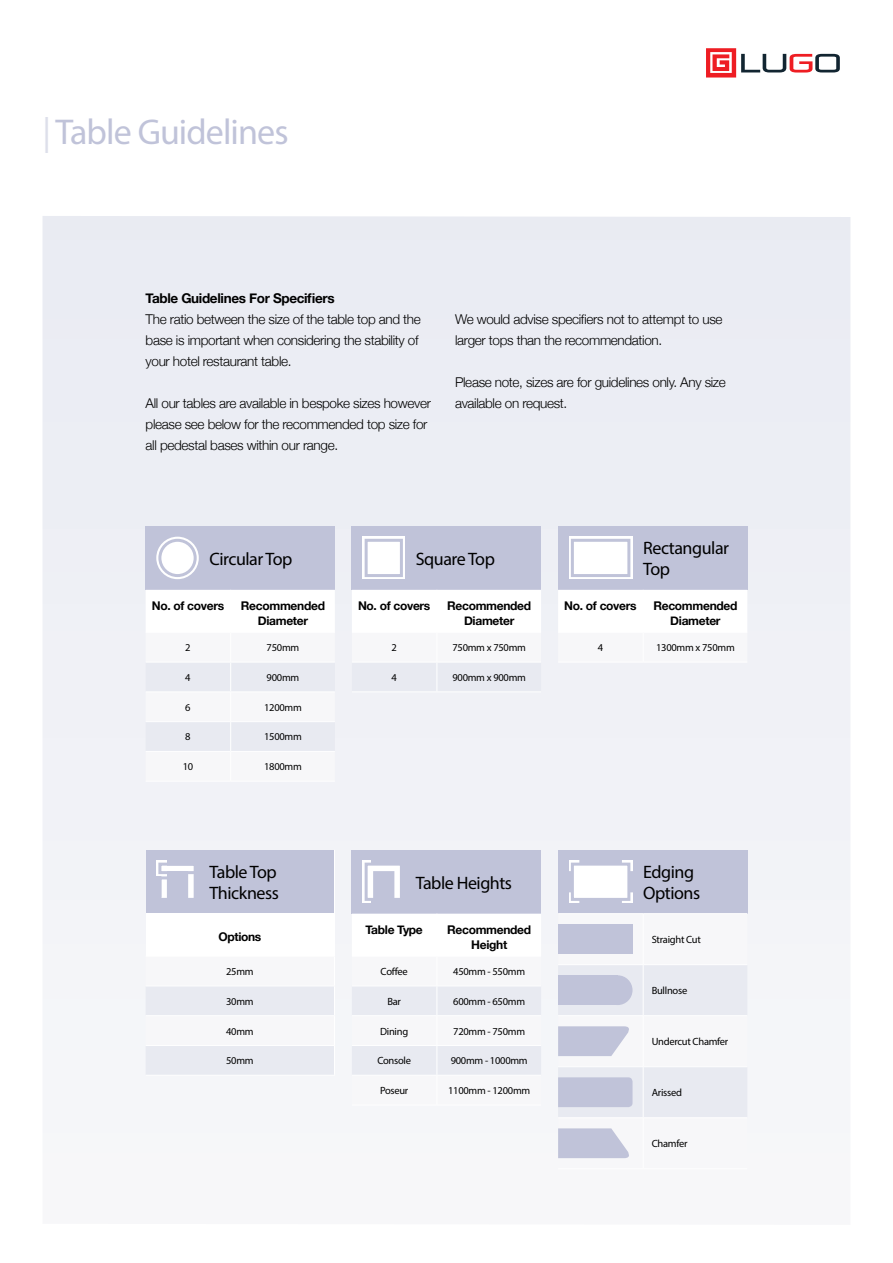
<style>
.page{position:relative;width:893px;height:1263px;background:#fff}
.page>*{position:absolute;margin:0;border:0;box-sizing:border-box;transform-origin:0 0}
.t1{font:36px "Myriad Pro";letter-spacing:-.025em;color:#c0c3d9}
.t2{font:18px/21px "Myriad Pro";letter-spacing:-.025em;color:#000}
.t3{font:300 13.5px/21px "Helvetica Neue";letter-spacing:-.025em;color:#000}
.t4{font:700 13.5px "Helvetica Neue";letter-spacing:-.025em;color:#000}
.t5{font:700 12px "Helvetica Neue";letter-spacing:-.025em;color:#000}
.t6{font:10.5px "Myriad Pro";letter-spacing:-.025em;color:#000}
.s1{color:#dddfea}
</style>
<div class="page">
<svg style="left:706px;top:48px;width:134px;height:30px"></svg>
<div style="left:43px;top:216px;width:807px;height:902px;background:#eceef4"></div>
<div style="left:146px;top:526px;width:189px;height:64px;background:#c0c3d9"></div>
<svg style="left:146px;top:590px;width:189px;height:191px"></svg>
<hr style="left:146px;top:781px;width:85px;height:1px;background:#fff">
<hr style="left:231px;top:781px;width:104px;height:1px;background:#fff">
<div style="left:146px;top:850px;width:188px;height:64px;background:#c0c3d9"></div>
<div style="left:146px;top:914px;width:188px;height:42px;background:#fff"></div>
<hr style="left:334px;top:850px;width:1px;height:64px;background:#fff">
<hr style="left:334px;top:914px;width:1px;height:42px;background:#fff">
<svg style="left:146px;top:956px;width:189px;height:119px"></svg>
<hr style="left:146px;top:1075px;width:189px;height:1px;background:#fff">
<div style="left:352px;top:526px;width:189px;height:64px;background:#c0c3d9"></div>
<svg style="left:352px;top:590px;width:189px;height:101px"></svg>
<hr style="left:352px;top:691px;width:85px;height:1px;background:#fff">
<hr style="left:437px;top:691px;width:104px;height:1px;background:#fff">
<div style="left:352px;top:850px;width:189px;height:64px;background:#c0c3d9"></div>
<svg style="left:352px;top:914px;width:189px;height:190px"></svg>
<hr style="left:352px;top:1104px;width:85px;height:1px;background:#fff">
<hr style="left:437px;top:1104px;width:104px;height:1px;background:#fff">
<div style="left:558px;top:526px;width:189px;height:64px;background:#c0c3d9"></div>
<svg style="left:558px;top:590px;width:189px;height:72px"></svg>
<hr style="left:558px;top:662px;width:85px;height:1px;background:#fff">
<hr style="left:643px;top:662px;width:104px;height:1px;background:#fff">
<div style="left:558px;top:850px;width:189px;height:64px;background:#c0c3d9"></div>
<svg style="left:558px;top:914px;width:189px;height:245px"></svg>
<hr style="left:558px;top:913px;width:85px;height:1px;background:#fff">
<hr style="left:643px;top:913px;width:104px;height:1px;background:#fff">
<hr style="left:643px;top:914px;width:1px;height:50px;background:#fff">
<hr style="left:558px;top:964px;width:85px;height:1px;background:#fff">
<hr style="left:643px;top:964px;width:104px;height:1px;background:#fff">
<hr style="left:643px;top:1118px;width:1px;height:50px;background:#fff">
<svg style="left:156px;top:537px;width:43px;height:42px"></svg>
<svg style="left:362px;top:537px;width:43px;height:42px"></svg>
<svg style="left:362px;top:860px;width:9px;height:43px"></svg>
<div style="left:569px;top:537px;width:63px;height:42px;background:linear-gradient(to right,#fafbfc,#fafbfc)"></div>
<svg style="left:569px;top:860px;width:63px;height:43px"></svg>
<div style="left:558px;top:924px;width:74px;height:30px;background:#c0c3d9"></div>
<svg style="left:558px;top:1128px;width:74px;height:30px;background:#c8cbdd"></svg>
<svg style="left:558px;top:965px;width:189px;height:153px"></svg>
<div style="left:160px;top:540px;width:35px;height:35px;background:#fff;border-radius:50%"></div>
<div style="left:158px;top:539px;width:39px;height:38px;border:3px solid #c0c3d9;border-radius:50%"></div>
<div style="left:365px;top:539px;width:38px;height:38px;background:#fff;border:3px solid #c0c3d9"></div>
<div style="left:365px;top:863px;width:38px;height:38px;background:#fff;border:3px solid #c0c3d9"></div>
<div style="left:373px;top:871px;width:21px;height:30px;background:#c0c3d9"></div>
<div style="left:571px;top:539px;width:59px;height:38px;background:#fff;border:3px solid #c0c3d9"></div>
<div style="left:567px;top:871px;width:68px;height:21px;background:#c0c3d9"></div>
<div style="left:579px;top:856px;width:43px;height:51px;background:#c0c3d9"></div>
<div style="left:603px;top:975px;width:29px;height:30px;background:#c0c3d9;border-radius:50%"></div>
<div style="left:571px;top:863px;width:59px;height:38px;background:#fff;border:3px solid #c0c3d9"></div>
<div style="left:156px;top:860px;width:11px;height:16px;background:#fff"></div>
<svg style="left:158px;top:862px;width:39px;height:38px"></svg>
<p class="t1" style="left:43px;top:110px;width:248px"><span class="s1">|</span> Table Guidelines</p>
<p class="t4" style="left:146px;top:288px;width:191px">Table Guidelines For Specifiers</p>
<p class="t3" style="left:146px;top:309px;width:277px">The ratio between the size of the table top and the base is important when considering the stability of</p>
<p class="t3" style="left:146px;top:351px;width:147px">your hotel restaurant table.</p>
<p class="t3" style="left:146px;top:393px;width:287px">All our tables are available in bespoke sizes however please see below for the recommended top size for all pedestal bases within our range.</p>
<p class="t3" style="left:455px;top:309px;width:269px">We would advise specifiers not to attempt to use larger tops than the recommendation.</p>
<p class="t3" style="left:455px;top:372px;width:272px">Please note, sizes are for guidelines only. Any size available on request.</p>
<p class="t2" style="left:209px;top:548px;width:85px">Circular Top</p>
<p class="t5" style="left:152px;top:596px;width:74px">No. of covers</p>
<p class="t5" style="left:241px;top:596px;width:86px">Recommended</p>
<p class="t5" style="left:258px;top:611px;width:52px">Diameter</p>
<p class="t6" style="left:185px;top:641px;width:7px">2</p>
<p class="t6" style="left:267px;top:641px;width:34px">750mm</p>
<p class="t6" style="left:185px;top:671px;width:7px">4</p>
<p class="t6" style="left:267px;top:671px;width:34px">900mm</p>
<p class="t6" style="left:185px;top:701px;width:7px">6</p>
<p class="t6" style="left:264px;top:701px;width:39px">1200mm</p>
<p class="t6" style="left:185px;top:730px;width:7px">8</p>
<p class="t6" style="left:264px;top:730px;width:39px">1500mm</p>
<p class="t6" style="left:183px;top:760px;width:12px">10</p>
<p class="t6" style="left:264px;top:760px;width:39px">1800mm</p>
<p class="t2" style="left:416px;top:548px;width:81px">Square Top</p>
<p class="t5" style="left:358px;top:596px;width:74px">No. of covers</p>
<p class="t5" style="left:447px;top:596px;width:86px">Recommended</p>
<p class="t5" style="left:464px;top:611px;width:52px">Diameter</p>
<p class="t6" style="left:391px;top:641px;width:7px">2</p>
<p class="t6" style="left:452px;top:641px;width:75px">750mm x 750mm</p>
<p class="t6" style="left:391px;top:671px;width:7px">4</p>
<p class="t6" style="left:452px;top:671px;width:75px">900mm x 900mm</p>
<p class="t2" style="left:643px;top:537px;width:87px">Rectangular<br>Top</p>
<p class="t5" style="left:564px;top:596px;width:74px">No. of covers</p>
<p class="t5" style="left:653px;top:596px;width:86px">Recommended</p>
<p class="t5" style="left:670px;top:611px;width:52px">Diameter</p>
<p class="t6" style="left:598px;top:641px;width:7px">4</p>
<p class="t6" style="left:656px;top:641px;width:80px">1300mm x 750mm</p>
<p class="t2" style="left:209px;top:861px;width:71px">Table Top<br>Thickness</p>
<p class="t5" style="left:218px;top:927px;width:45px">Options</p>
<p class="t6" style="left:226px;top:965px;width:29px">25mm</p>
<p class="t6" style="left:226px;top:995px;width:29px">30mm</p>
<p class="t6" style="left:226px;top:1024px;width:29px">40mm</p>
<p class="t6" style="left:226px;top:1054px;width:29px">50mm</p>
<p class="t2" style="left:416px;top:872px;width:98px">Table Heights</p>
<p class="t5" style="left:366px;top:920px;width:59px">Table Type</p>
<p class="t5" style="left:447px;top:920px;width:86px">Recommended</p>
<p class="t5" style="left:471px;top:935px;width:38px">Height</p>
<p class="t6" style="left:381px;top:965px;width:29px">Coffee</p>
<p class="t6" style="left:453px;top:965px;width:73px">450mm - 550mm</p>
<p class="t6" style="left:387px;top:995px;width:15px">Bar</p>
<p class="t6" style="left:453px;top:995px;width:73px">600mm - 650mm</p>
<p class="t6" style="left:380px;top:1024px;width:30px">Dining</p>
<p class="t6" style="left:453px;top:1024px;width:73px">720mm - 750mm</p>
<p class="t6" style="left:377px;top:1054px;width:35px">Console</p>
<p class="t6" style="left:451px;top:1054px;width:78px">900mm - 1000mm</p>
<p class="t6" style="left:380px;top:1084px;width:30px">Poseur</p>
<p class="t6" style="left:448px;top:1084px;width:84px">1100mm - 1200mm</p>
<p class="t2" style="left:643px;top:861px;width:59px">Edging<br>Options</p>
<p class="t6" style="left:652px;top:933px;width:51px">Straight Cut</p>
<p class="t6" style="left:652px;top:984px;width:37px">Bullnose</p>
<p class="t6" style="left:652px;top:1035px;width:78px">Undercut Chamfer</p>
<p class="t6" style="left:652px;top:1086px;width:32px">Arissed</p>
<p class="t6" style="left:652px;top:1137px;width:37px">Chamfer</p>
</div>
